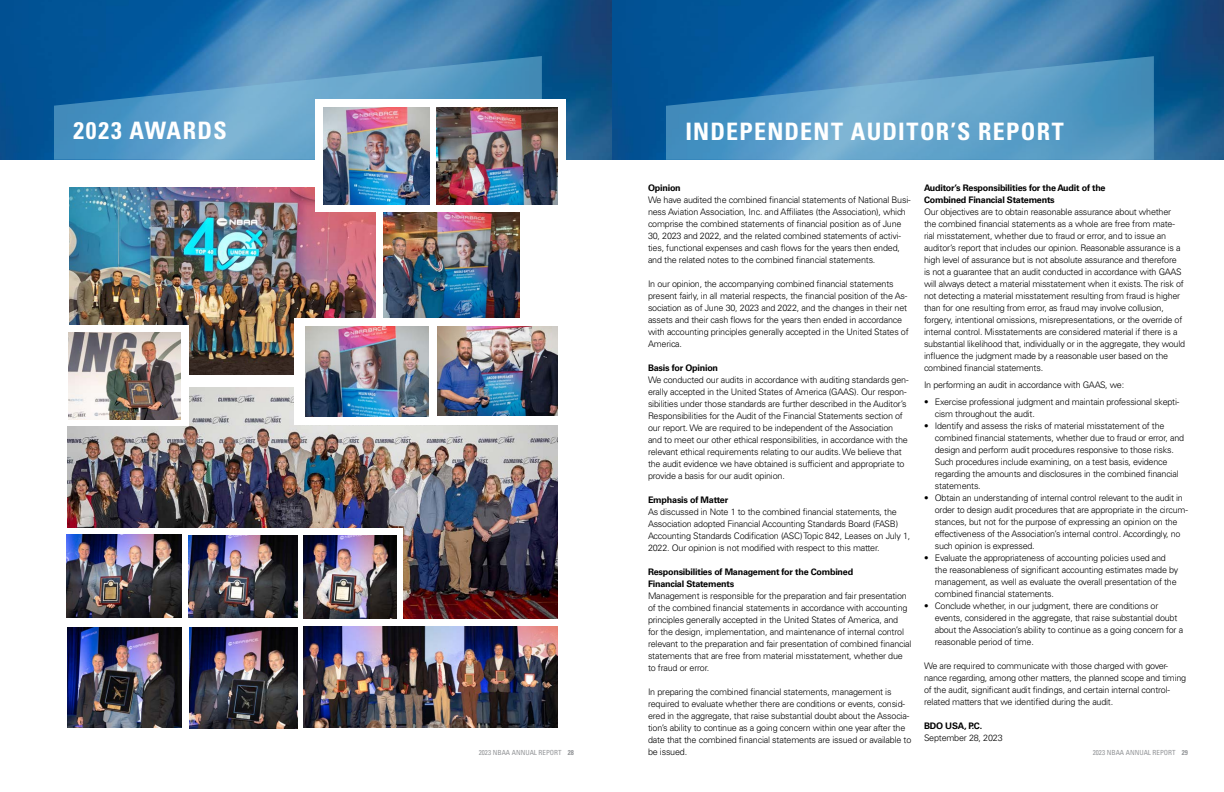
<style>
.page{position:relative;width:1224px;height:792px;background:#fff}
.page>*{position:absolute;margin:0;border:0;box-sizing:border-box;transform-origin:0 0}
.t1{font:700 condensed 24px "Univers LT Std";letter-spacing:.055em;color:#fff}
.t2{font:300 9px/12px "Univers LT Std";letter-spacing:-.025em;color:#000}
.t3{font:700 9px/12px "Univers LT Std";letter-spacing:-.025em;color:#000}
.t4{font:condensed 7px "Univers LT Std";color:#939598}
.s1{font-weight:700}
</style>
<div class="page">
<img style="left:0;top:0;width:1224px;height:160px">
<svg style="left:54px;top:56px;width:488px;height:104px;background:#4e92c0"></svg>
<svg style="left:666px;top:56px;width:488px;height:104px;background:#5195c1"></svg>
<img style="left:68px;top:387px;width:490px;height:231px">
<img style="left:69px;top:187px;width:306px;height:187px">
<img style="left:304px;top:626px;width:254px;height:101px">
<img style="left:383px;top:212px;width:136px;height:106px">
<img style="left:189px;top:627px;width:108px;height:102px">
<img style="left:67px;top:627px;width:115px;height:100px">
<div style="left:64px;top:528px;width:339px;height:98px;background:#fff"></div>
<img style="left:66px;top:535px;width:115px;height:83px">
<img style="left:189px;top:535px;width:109px;height:83px">
<img style="left:304px;top:536px;width:93px;height:82px">
<div style="left:315px;top:99px;width:251px;height:113px;background:#fff"></div>
<img style="left:324px;top:108px;width:105px;height:97px">
<img style="left:436px;top:108px;width:122px;height:96px">
<div style="left:294px;top:318px;width:270px;height:107px;background:#fff"></div>
<img style="left:437px;top:327px;width:121px;height:89px">
<img style="left:305px;top:327px;width:124px;height:89px">
<div style="left:50px;top:325px;width:139px;height:101px;background:#fff"></div>
<img style="left:69px;top:333px;width:111px;height:87px">
<h1 class="t1" style="left:73px;top:116px;width:155px">2023 AWARDS</h1>
<h1 class="t1" style="left:685px;top:116px;width:380px">INDEPENDENT AUDITOR’S REPORT</h1>
<p class="t3" style="left:924px;top:182px;width:183px">Auditor’s Responsibilities for the Audit of the<br>Combined Financial Statements</p>
<p class="t2" style="left:924px;top:206px;width:263px">Our objectives are to obtain reasonable assurance about whether the combined financial statements as a whole are free from mate&shy;rial misstatement, whether due to fraud or error, and to issue an auditor’s report that includes our opinion. Reasonable assurance is a high level of assurance but is not absolute assurance and therefore is not a guarantee that an audit conducted in accordance with GAAS will always detect a material misstatement when it exists. The risk of not detecting a material misstatement resulting from fraud is higher than for one resulting from error, as fraud may involve collusion, forgery, intentional omissions, misrepresentations, or the override of internal control. Misstatements are considered material if there is a substantial likelihood that, individually or in the aggregate, they would influence the judgment made by a reasonable user based on the combined financial statements.</p>
<p class="t2" style="left:924px;top:379px;width:202px">In performing an audit in accordance with GAAS, we:</p>
<p class="t2" style="left:935px;top:396px;width:246px;text-indent:-11px">• Exercise professional judgment and maintain professional skepti&shy;cism throughout the audit.</p>
<p class="t2" style="left:935px;top:420px;width:251px;text-indent:-11px">• Identify and assess the risks of material misstatement of the combined financial statements, whether due to fraud or error, and design and perform audit procedures responsive to those risks.<br>Such procedures include examining, on a test basis, evidence regarding the amounts and disclosures in the combined financial statements.</p>
<p class="t2" style="left:935px;top:492px;width:255px;text-indent:-11px">• Obtain an understanding of internal control relevant to the audit in order to design audit procedures that are appropriate in the circum&shy;stances, but not for the purpose of expressing an opinion on the effectiveness of the Association’s internal control. Accordingly, no such opinion is expressed.</p>
<p class="t2" style="left:935px;top:552px;width:245px;text-indent:-11px">• Evaluate the appropriateness of accounting policies used and the reasonableness of significant accounting estimates made by management, as well as evaluate the overall presentation of the combined financial statements.</p>
<p class="t2" style="left:935px;top:600px;width:250px;text-indent:-11px">• Conclude whether, in our judgment, there are conditions or events, considered in the aggregate, that raise substantial doubt about the Association’s ability to continue as a going concern for a reasonable period of time.</p>
<p class="t2" style="left:924px;top:660px;width:264px">We are required to communicate with those charged with gover&shy;nance regarding, among other matters, the planned scope and timing of the audit, significant audit findings, and certain internal control&shy;related matters that we identified during the audit.</p>
<p class="t3" style="left:924px;top:720px;width:60px">BDO USA, P.C.</p>
<p class="t2" style="left:924px;top:732px;width:80px">September 28, 2023</p>
<p class="t3" style="left:648px;top:182px;width:34px">Opinion</p>
<p class="t2" style="left:648px;top:194px;width:264px">We have audited the combined financial statements of National Busi&shy;ness Aviation Association, Inc. and Affiliates (the Association), which comprise the combined statements of financial position as of June 30, 2023 and 2022, and the related combined statements of activi&shy;ties, functional expenses and cash flows for the years then ended, and the related notes to the combined financial statements.</p>
<p class="t2" style="left:648px;top:278px;width:262px">In our opinion, the accompanying combined financial statements present fairly, in all material respects, the financial position of the As&shy;sociation as of June 30, 2023 and 2022, and the changes in their net assets and their cash flows for the years then ended in accordance with accounting principles generally accepted in the United States of America.</p>
<p class="t3" style="left:648px;top:362px;width:72px">Basis for Opinion</p>
<p class="t2" style="left:648px;top:374px;width:262px">We conducted our audits in accordance with auditing standards gen&shy;erally accepted in the United States of America (GAAS). Our respon&shy;sibilities under those standards are further described in the Auditor’s Responsibilities for the Audit of the Financial Statements section of our report. We are required to be independent of the Association and to meet our other ethical responsibilities, in accordance with the relevant ethical requirements relating to our audits. We believe that the audit evidence we have obtained is sufficient and appropriate to provide a basis for our audit opinion.</p>
<p class="t3" style="left:648px;top:494px;width:82px">Emphasis of Matter</p>
<p class="t2" style="left:648px;top:506px;width:264px">As discussed in Note 1 to the combined financial statements, the Association adopted Financial Accounting Standards Board (FASB)<br>Accounting Standards Codification (ASC) Topic 842, Leases on July 1, 2022. Our opinion is not modified with respect to this matter.</p>
<p class="t3" style="left:648px;top:566px;width:207px">Responsibilities of Management for the Combined<br>Financial Statements</p>
<p class="t2" style="left:648px;top:590px;width:265px">Management is responsible for the preparation and fair presentation of the combined financial statements in accordance with accounting principles generally accepted in the United States of America, and<br>for the design, implementation, and maintenance of internal control relevant to the preparation and fair presentation of combined financial statements that are free from material misstatement, whether due to fraud or error.</p>
<p class="t2" style="left:648px;top:686px;width:265px">In preparing the combined financial statements, management is required to evaluate whether there are conditions or events, consid&shy;ered in the aggregate, that raise substantial doubt about the Associa&shy;tion’s ability to continue as a going concern within one year after the date that the combined financial statements are issued or available to be issued.</p>
<p class="t4" style="left:479px;top:749px;width:97px">2023 NBAA ANNUAL REPORT <span class="s1">28</span></p>
<p class="t4" style="left:1093px;top:749px;width:97px">2023 NBAA ANNUAL REPORT <span class="s1">29</span></p>
</div>
